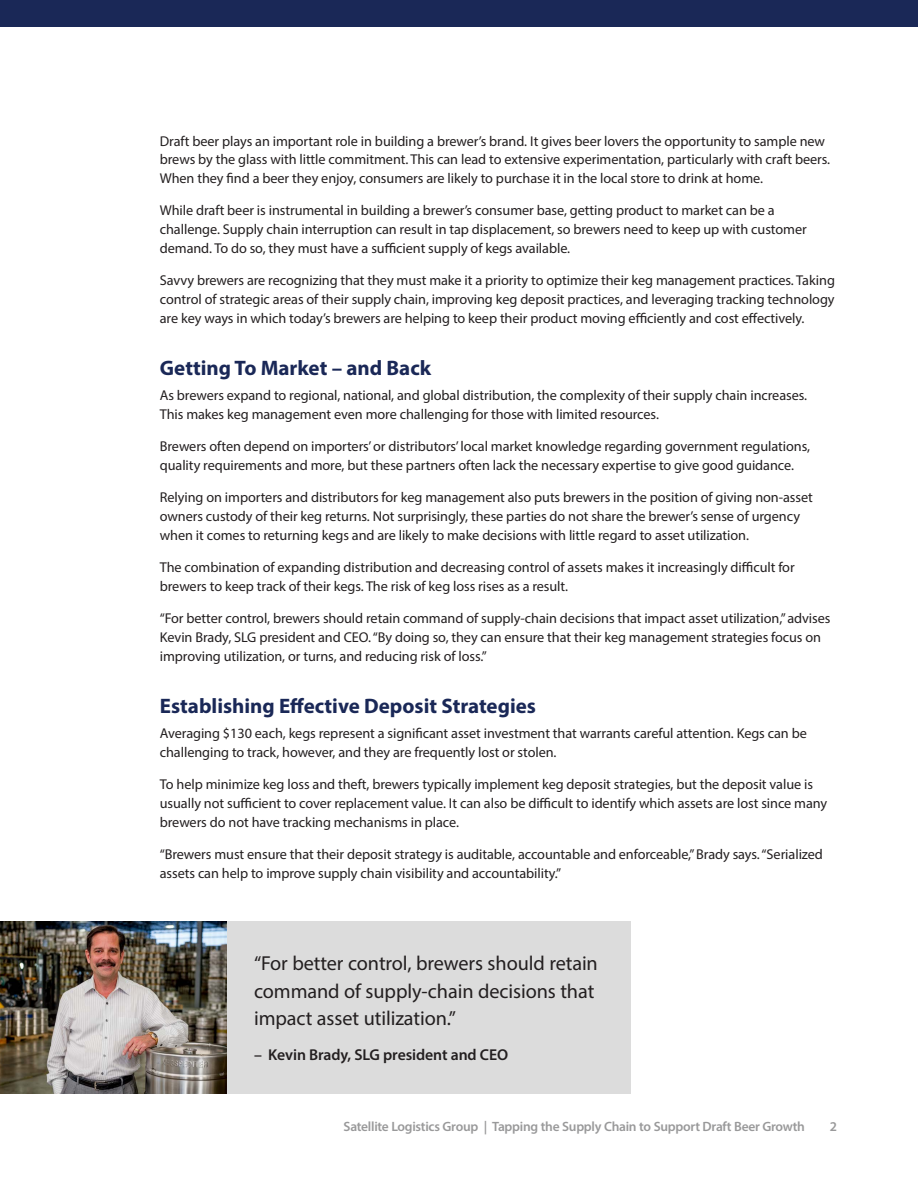
<style>
.page{position:relative;width:918px;height:1188px;background:#fff}
.page>*{position:absolute;margin:0;border:0;box-sizing:border-box;transform-origin:0 0}
.t1{font:700 21px "Myriad Pro";color:#1a2857}
.t2{font:20.25px/27.8px "Myriad Pro";letter-spacing:-.005em;color:#231f20}
.t3{font:600 15.75px "Myriad Pro";letter-spacing:-.005em;color:#231f20}
.t4{font:14.25px/18.8px "Myriad Pro";letter-spacing:-.005em;color:#231f20}
.t5{font:600 13.5px "Myriad Pro";letter-spacing:-.02em;color:#99999a}
</style>
<div class="page">
<div style="left:0;top:0;width:918px;height:27px;background:#1a2857"></div>
<div style="left:224px;top:921px;width:407px;height:173px;background:#dcdcdc"></div>
<img style="left:0;top:921px;width:227px;height:173px">
<p class="t4" style="left:160px;top:131px;width:672px">Draft beer plays an important role in building a brewer’s brand. It gives beer lovers the opportunity to sample new brews by the glass with little commitment. This can lead to extensive experimentation, particularly with craft beers.<br>When they find a beer they enjoy, consumers are likely to purchase it in the local store to drink at home.</p>
<p class="t4" style="left:160px;top:201px;width:648px">While draft beer is instrumental in building a brewer’s consumer base, getting product to market can be a challenge. Supply chain interruption can result in tap displacement, so brewers need to keep up with customer demand. To do so, they must have a sufficient supply of kegs available.</p>
<p class="t4" style="left:160px;top:271px;width:677px;text-align:justify">Savvy brewers are recognizing that they must make it a priority to optimize their keg management practices. Taking control of strategic areas of their supply chain, improving keg deposit practices, and leveraging tracking technology are key ways in which today’s brewers are helping to keep their product moving efficiently and cost effectively.</p>
<h1 class="t1" style="left:160px;top:354px;width:273px">Getting To Market – and Back</h1>
<p class="t4" style="left:160px;top:386px;width:649px">As brewers expand to regional, national, and global distribution, the complexity of their supply chain increases.<br>This makes keg management even more challenging for those with limited resources.</p>
<p class="t4" style="left:160px;top:437px;width:652px">Brewers often depend on importers’ or distributors’ local market knowledge regarding government regulations, quality requirements and more, but these partners often lack the necessary expertise to give good guidance.</p>
<p class="t4" style="left:160px;top:488px;width:655px">Relying on importers and distributors for keg management also puts brewers in the position of giving non-asset owners custody of their keg returns. Not surprisingly, these parties do not share the brewer’s sense of urgency when it comes to returning kegs and are likely to make decisions with little regard to asset utilization.</p>
<p class="t4" style="left:160px;top:558px;width:636px">The combination of expanding distribution and decreasing control of assets makes it increasingly difficult for brewers to keep track of their kegs. The risk of keg loss rises as a result.</p>
<p class="t4" style="left:160px;top:609px;width:672px">“For better control, brewers should retain command of supply-chain decisions that impact asset utilization,” advises<br>Kevin Brady, SLG president and CEO. “By doing so, they can ensure that their keg management strategies focus on improving utilization, or turns, and reducing risk of loss.”</p>
<h1 class="t1" style="left:160px;top:692px;width:378px">Establishing Effective Deposit Strategies</h1>
<p class="t4" style="left:160px;top:724px;width:649px">Averaging $130 each, kegs represent a significant asset investment that warrants careful attention. Kegs can be challenging to track, however, and they are frequently lost or stolen.</p>
<p class="t4" style="left:160px;top:775px;width:669px">To help minimize keg loss and theft, brewers typically implement keg deposit strategies, but the deposit value is usually not sufficient to cover replacement value. It can also be difficult to identify which assets are lost since many brewers do not have tracking mechanisms in place.</p>
<p class="t4" style="left:160px;top:845px;width:665px">“Brewers must ensure that their deposit strategy is auditable, accountable and enforceable,” Brady says. “Serialized assets can help to improve supply chain visibility and accountability.”</p>
<h2 class="t2" style="left:254px;top:949px;width:345px">“For better control, brewers should retain command of supply-chain decisions that impact asset utilization.”</h2>
<p class="t3" style="left:254px;top:1045px;width:256px">– Kevin Brady, SLG president and CEO</p>
<p class="t5" style="left:344px;top:1118px;width:463px">Satellite Logistics Group | Tapping the Supply Chain to Support Draft Beer Growth</p>
<p class="t5" style="left:830px;top:1118px;width:9px">2</p>
</div>
